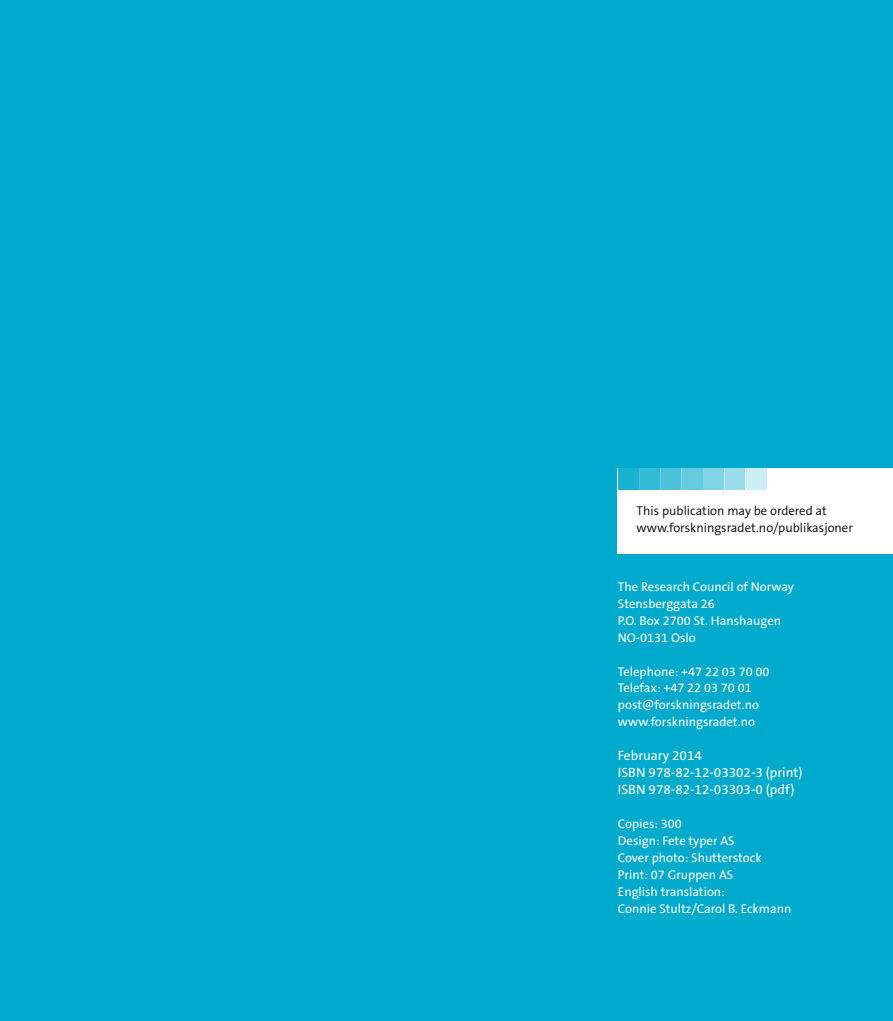
<style>
.page{position:relative;width:893px;height:1021px;background:#fff}
.page>*{position:absolute;margin:0;border:0;box-sizing:border-box;transform-origin:0 0}
.t1{font:13.5px/17px "The Sans B5 Plain";color:#fff}
.t2{font:12.75px/17px "The Sans B5 Plain";color:#fff}
.t3{font:300 12.75px/17px "The Sans B4";color:#000}
</style>
<div class="page">
<div style="left:0;top:0;width:893px;height:1020px;background:#00aacd"></div>
<div style="left:618px;top:468px;width:275px;height:85px;background:#fff"></div>
<div style="left:745px;top:468px;width:22px;height:21px;background:#cceef5"></div>
<div style="left:724px;top:468px;width:21px;height:21px;background:#99ddeb"></div>
<div style="left:703px;top:468px;width:21px;height:21px;background:#7fd4e5"></div>
<div style="left:682px;top:468px;width:21px;height:21px;background:#65cbe0"></div>
<div style="left:660px;top:468px;width:22px;height:21px;background:#4cc3db"></div>
<div style="left:639px;top:468px;width:21px;height:21px;background:#32bad6"></div>
<div style="left:618px;top:468px;width:21px;height:21px;background:#19b2d1"></div>
<p class="t3" style="left:637px;top:502px;width:218px">This publication may be ordered at www.forskningsradet.no/publikasjoner</p>
<p class="t2" style="left:618px;top:578px;width:178px">The Research Council of Norway<br>Stensberggata 26<br>P.O. Box 2700 St. Hanshaugen<br>NO-0131 Oslo</p>
<p class="t2" style="left:618px;top:663px;width:153px">Telephone: +47 22 03 70 00<br>Telefax: +47 22 03 70 01 post@forskningsradet.no www.forskningsradet.no</p>
<p class="t1" style="left:618px;top:747px;width:186px">February 2014<br>ISBN 978-82-12-03302-3 (print)<br>ISBN 978-82-12-03303-0 (pdf)</p>
<p class="t2" style="left:618px;top:815px;width:175px">Copies: 300<br>Design: Fete typer AS<br>Cover photo: Shutterstock<br>Print: 07 Gruppen AS<br>English translation:<br>Connie Stultz/Carol B. Eckmann</p>
</div>
